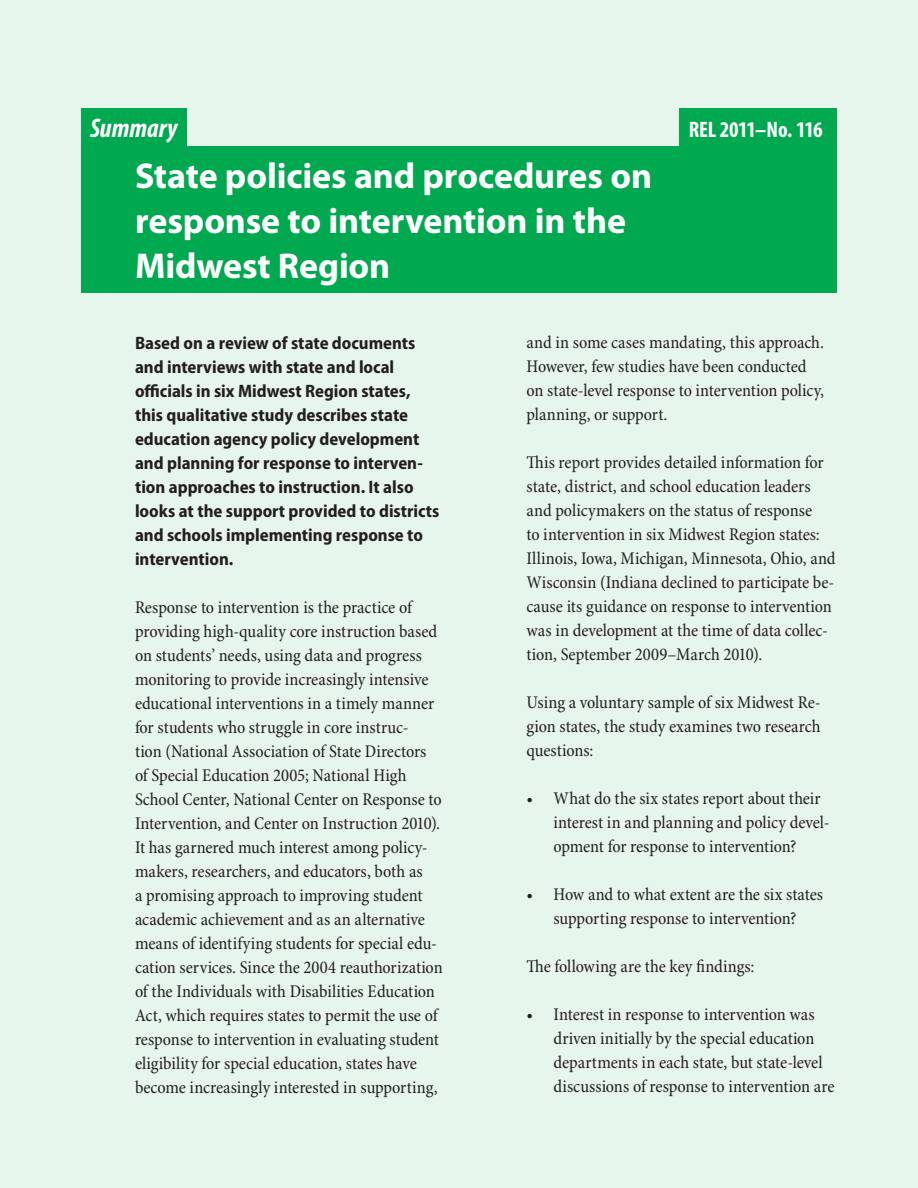
<style>
.page{position:relative;width:918px;height:1188px;background:#e6f6ed}
.page>*{position:absolute;margin:0;border:0;box-sizing:border-box;transform-origin:0 0}
.t1{font:700 36px/45px "Myriad Pro";letter-spacing:-.005em;color:#fff}
.t2{font:italic 700 condensed 27px "Myriad Pro";color:#fff}
.t3{font:700 condensed 22.5px "Myriad Pro";letter-spacing:-.02em;color:#fff}
.t4{font:condensed 18px/24px "Minion Pro";letter-spacing:-.005em;color:#231f20}
.t5{font:700 semi-condensed 18px/24px "Myriad Pro";color:#231f20}
</style>
<div class="page">
<div style="left:81px;top:108px;width:105px;height:38px;background:#00a94f"></div>
<div style="left:81px;top:146px;width:756px;height:147px;background:#00a94f"></div>
<div style="left:680px;top:108px;width:157px;height:38px;background:#00a94f"></div>
<p class="t2" style="left:90px;top:114px;width:89px">Summary</p>
<p class="t1" style="left:135px;top:154px;width:519px">State policies and procedures on response to intervention in the<br>Midwest Region</p>
<p class="t3" style="left:689px;top:117px;width:135px">REL 2011–No. 116</p>
<p class="t5" style="left:135px;top:331px;width:306px">Based on a review of state documents and interviews with state and local officials in six Midwest Region states, this qualitative study describes state education agency policy development and planning for response to interven&shy;tion approaches to instruction. It also looks at the support provided to districts and schools implementing response to intervention.</p>
<p class="t4" style="left:135px;top:596px;width:309px">Response to intervention is the practice of providing high-quality core instruction based on students’ needs, using data and progress monitoring to provide increasingly intensive educational interventions in a timely manner for students who struggle in core instruc-<br>tion (National Association of State Directors of Special Education 2005; National High School Center, National Center on Response to Intervention, and Center on Instruction 2010).<br>It has garnered much interest among policy&shy;makers, researchers, and educators, both as<br>a promising approach to improving student academic achievement and as an alternative means of identifying students for special edu&shy;cation services. Since the 2004 reauthorization of the Individuals with Disabilities Education Act, which requires states to permit the use of response to intervention in evaluating student eligibility for special education, states have become increasingly interested in supporting,</p>
<p class="t4" style="left:526px;top:331px;width:299px">and in some cases mandating, this approach.<br>However, few studies have been conducted on state-level response to intervention policy, planning, or support.</p>
<p class="t4" style="left:526px;top:451px;width:311px">This report provides detailed information for state, district, and school education leaders and policymakers on the status of response<br>to intervention in six Midwest Region states:<br>Illinois, Iowa, Michigan, Minnesota, Ohio, and Wisconsin (Indiana declined to participate be&shy;cause its guidance on response to intervention was in development at the time of data collec&shy;tion, September 2009–March 2010).</p>
<p class="t4" style="left:526px;top:691px;width:296px;text-align:justify">Using a voluntary sample of six Midwest Re&shy;gion states, the study examines two research questions:</p>
<p class="t4" style="left:554px;top:787px;width:278px;text-indent:-27px">• What do the six states report about their interest in and planning and policy devel&shy;opment for response to intervention?</p>
<p class="t4" style="left:526px;top:883px;width:298px;text-align:center">• How and to what extent are the six states supporting response to intervention?</p>
<p class="t4" style="left:526px;top:955px;width:229px">The following are the key findings:</p>
<p class="t4" style="left:554px;top:1003px;width:283px;text-indent:-27px">• Interest in response to intervention was driven initially by the special education departments in each state, but state-level discussions of response to intervention are</p>
</div>
